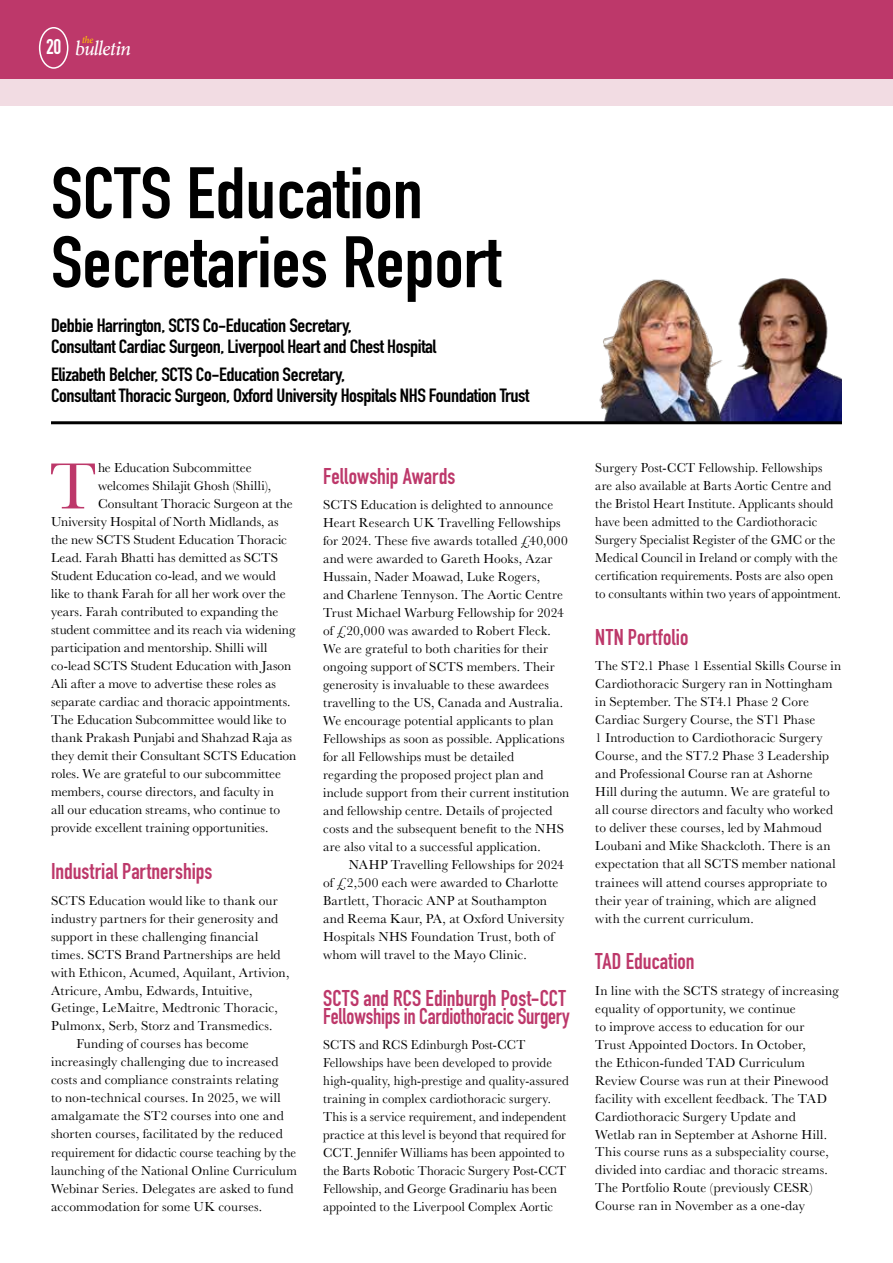
<style>
.page{position:relative;width:893px;height:1263px;background:#fff}
.page>*{position:absolute;margin:0;border:0;box-sizing:border-box;transform-origin:0 0}
.t1{font:700 71.55px/69px "DIN Condensed";color:#000;scale:1.09 1}
.t2{font:67.8px "Baskerville";color:#bd386a}
.t3{font:700 22.5px/18px "DIN Condensed";color:#bd386a}
.t4{font:italic 21.45px "Marion";letter-spacing:-.02em;color:#fff;scale:1.11 1}
.t5{font:700 21px "DIN Condensed";color:#fff}
.t6{font:700 18.9px/21px "DIN Condensed";letter-spacing:-.02em;color:#000;scale:1.11 1}
.t7{font:13.5px/18px "Baskerville";letter-spacing:.01em;color:#000}
.t8{font:13.5px/18px "Baskerville";letter-spacing:.01em;color:#000;scale:.95 1}
.t9{font:13.5px/18px "Baskerville";letter-spacing:.01em;color:#000;scale:.96 1}
.t10{font:13.5px "Baskerville";letter-spacing:-.01em;color:#000}
.t11{font:italic 10.35px "Marion";color:#fec700;scale:1.11 1}
</style>
<div class="page">
<img style="left:726px;top:278px;width:116px;height:143px">
<img style="left:599px;top:279px;width:127px;height:142px">
<hr style="left:51px;top:421px;width:791px;height:3px;background:#000">
<div style="left:0;top:0;width:893px;height:79px;background:#bd386a"></div>
<div style="left:0;top:79px;width:893px;height:26px;background:#f2dce3"></div>
<div style="left:39px;top:27px;width:29px;height:42px;border:2px solid #fff;border-radius:50%"></div>
<h3 class="t5" style="left:46px;top:32px;width:17px">20</h3>
<p class="t11" style="left:82px;top:33px;width:12px">the</p>
<h3 class="t4" style="left:74px;top:34px;width:52px">bulletin</h3>
<h1 class="t1" style="left:51px;top:158px;width:414px">SCTS Education<br>Secretaries Report</h1>
<h3 class="t6" style="left:51px;top:315px;width:349px">Debbie Harrington, SCTS Co-Education Secretary,<br>Consultant Cardiac Surgeon, Liverpool Heart and Chest Hospital</h3>
<h3 class="t6" style="left:51px;top:364px;width:433px">Elizabeth Belcher, SCTS Co-Education Secretary,<br>Consultant Thoracic Surgeon, Oxford University Hospitals NHS Foundation Trust</h3>
<h2 class="t2" style="left:49px;top:443px;width:49px">T</h2>
<p class="t7" style="left:98px;top:459px;width:155px">he Education Subcommittee</p>
<p class="t7" style="left:98px;top:477px;width:175px">welcomes Shilajit Ghosh (Shilli),</p>
<p class="t7" style="left:98px;top:495px;width:196px">Consultant Thoracic Surgeon at the</p>
<p class="t7" style="left:51px;top:513px;width:229px">University Hospital of North Midlands, as</p>
<p class="t7" style="left:51px;top:531px;width:238px">the new SCTS Student Education Thoracic</p>
<p class="t7" style="left:51px;top:549px;width:228px">Lead. Farah Bhatti has demitted as SCTS</p>
<p class="t10" style="left:51px;top:567px;width:226px">Student Education co-lead, and we would</p>
<p class="t7" style="left:51px;top:585px;width:236px">like to thank Farah for all her work over the</p>
<p class="t7" style="left:51px;top:603px;width:229px">years. Farah contributed to expanding the</p>
<p class="t7" style="left:51px;top:621px;width:246px">student committee and its reach via widening</p>
<p class="t7" style="left:51px;top:639px;width:218px">participation and mentorship. Shilli will</p>
<p class="t7" style="left:51px;top:657px;width:242px">co-lead SCTS Student Education with Jason</p>
<p class="t7" style="left:51px;top:675px;width:227px">Ali after a move to advertise these roles as</p>
<p class="t7" style="left:51px;top:693px;width:241px">separate cardiac and thoracic appointments.</p>
<p class="t7" style="left:51px;top:711px;width:237px">The Education Subcommittee would like to</p>
<p class="t7" style="left:51px;top:729px;width:243px">thank Prakash Punjabi and Shahzad Raja as</p>
<p class="t7" style="left:51px;top:747px;width:247px">they demit their Consultant SCTS Education</p>
<p class="t7" style="left:51px;top:765px;width:232px">roles. We are grateful to our subcommittee</p>
<p class="t7" style="left:51px;top:783px;width:224px">members, course directors, and faculty in</p>
<p class="t7" style="left:51px;top:801px;width:231px">all our education streams, who continue to</p>
<p class="t7" style="left:51px;top:819px;width:219px">provide excellent training opportunities.</p>
<h3 class="t3" style="left:51px;top:862px;width:163px">Industrial Partnerships</h3>
<p class="t7" style="left:51px;top:891px;width:228px">SCTS Education would like to thank our</p>
<p class="t7" style="left:51px;top:909px;width:229px">industry partners for their generosity and</p>
<p class="t7" style="left:51px;top:927px;width:209px">support in these challenging financial</p>
<p class="t7" style="left:51px;top:945px;width:231px">times. SCTS Brand Partnerships are held</p>
<p class="t7" style="left:51px;top:963px;width:240px">with Ethicon, Acumed, Aquilant, Artivion,</p>
<p class="t7" style="left:51px;top:981px;width:203px">Atricure, Ambu, Edwards, Intuitive,</p>
<p class="t7" style="left:51px;top:999px;width:228px">Getinge, LeMaitre, Medtronic Thoracic,</p>
<p class="t7" style="left:51px;top:1017px;width:223px">Pulmonx, Serb, Storz and Transmedics.</p>
<p class="t7" style="left:77px;top:1035px;width:174px">Funding of courses has become</p>
<p class="t7" style="left:51px;top:1053px;width:229px">increasingly challenging due to increased</p>
<p class="t7" style="left:51px;top:1071px;width:229px">costs and compliance constraints relating</p>
<p class="t7" style="left:51px;top:1089px;width:231px">to non-technical courses. In 2025, we will</p>
<p class="t7" style="left:51px;top:1107px;width:234px">amalgamate the ST2 courses into one and</p>
<p class="t7" style="left:51px;top:1125px;width:233px">shorten courses, facilitated by the reduced</p>
<p class="t9" style="left:51px;top:1143px;width:257px">requirement for didactic course teaching by the</p>
<p class="t7" style="left:51px;top:1161px;width:247px">launching of the National Online Curriculum</p>
<p class="t7" style="left:51px;top:1179px;width:244px">Webinar Series. Delegates are asked to fund</p>
<p class="t7" style="left:51px;top:1197px;width:213px">accommodation for some UK courses.</p>
<h3 class="t3" style="left:323px;top:467px;width:134px">Fellowship Awards</h3>
<p class="t7" style="left:323px;top:496px;width:248px">SCTS Education is delighted to announce Heart Research UK Travelling Fellowships for 2024. These five awards totalled £40,000 and were awarded to Gareth Hooks, Azar Hussain, Nader Moawad, Luke Rogers,<br>and Charlene Tennyson. The Aortic Centre Trust Michael Warburg Fellowship for 2024 of £20,000 was awarded to Robert Fleck.<br>We are grateful to both charities for their ongoing support of SCTS members. Their generosity is invaluable to these awardees travelling to the US, Canada and Australia.<br>We encourage potential applicants to plan Fellowships as soon as possible. Applications for all Fellowships must be detailed regarding the proposed project plan and include support from their current institution and fellowship centre. Details of projected costs and the subsequent benefit to the NHS are also vital to a successful application.</p>
<p class="t7" style="left:323px;top:856px;width:243px;text-indent:26px">NAHP Travelling Fellowships for 2024 of £2,500 each were awarded to Charlotte Bartlett, Thoracic ANP at Southampton and Reema Kaur, PA, at Oxford University Hospitals NHS Foundation Trust, both of whom will travel to the Mayo Clinic.</p>
<h3 class="t3" style="left:323px;top:989px;width:248px">SCTS and RCS Edinburgh Post-CCT<br>Fellowships in Cardiothoracic Surgery</h3>
<p class="t8" style="left:323px;top:1036px;width:260px">SCTS and RCS Edinburgh Post-CCT Fellowships have been developed to provide high-quality, high-prestige and quality-assured training in complex cardiothoracic surgery.<br>This is a service requirement, and independent practice at this level is beyond that required for CCT. Jennifer Williams has been appointed to the Barts Robotic Thoracic Surgery Post-CCT Fellowship, and George Gradinariu has been appointed to the Liverpool Complex Aortic</p>
<p class="t9" style="left:595px;top:459px;width:258px">Surgery Post-CCT Fellowship. Fellowships are also available at Barts Aortic Centre and the Bristol Heart Institute. Applicants should have been admitted to the Cardiothoracic Surgery Specialist Register of the GMC or the Medical Council in Ireland or comply with the certification requirements. Posts are also open to consultants within two years of appointment.</p>
<h3 class="t3" style="left:595px;top:628px;width:95px">NTN Portfolio</h3>
<p class="t7" style="left:595px;top:657px;width:248px">The ST2.1 Phase 1 Essential Skills Course in Cardiothoracic Surgery ran in Nottingham in September. The ST4.1 Phase 2 Core Cardiac Surgery Course, the ST1 Phase<br>1 Introduction to Cardiothoracic Surgery Course, and the ST7.2 Phase 3 Leadership and Professional Course ran at Ashorne<br>Hill during the autumn. We are grateful to all course directors and faculty who worked to deliver these courses, led by Mahmoud Loubani and Mike Shackcloth. There is an expectation that all SCTS member national trainees will attend courses appropriate to their year of training, which are aligned with the current curriculum.</p>
<h3 class="t3" style="left:595px;top:952px;width:101px">TAD Education</h3>
<p class="t7" style="left:595px;top:981px;width:245px">In line with the SCTS strategy of increasing equality of opportunity, we continue<br>to improve access to education for our<br>Trust Appointed Doctors. In October,<br>the Ethicon-funded TAD Curriculum Review Course was run at their Pinewood facility with excellent feedback. The TAD Cardiothoracic Surgery Update and<br>Wetlab ran in September at Ashorne Hill.<br>This course runs as a subspeciality course, divided into cardiac and thoracic streams.<br>The Portfolio Route (previously CESR)<br>Course ran in November as a one-day</p>
</div>
